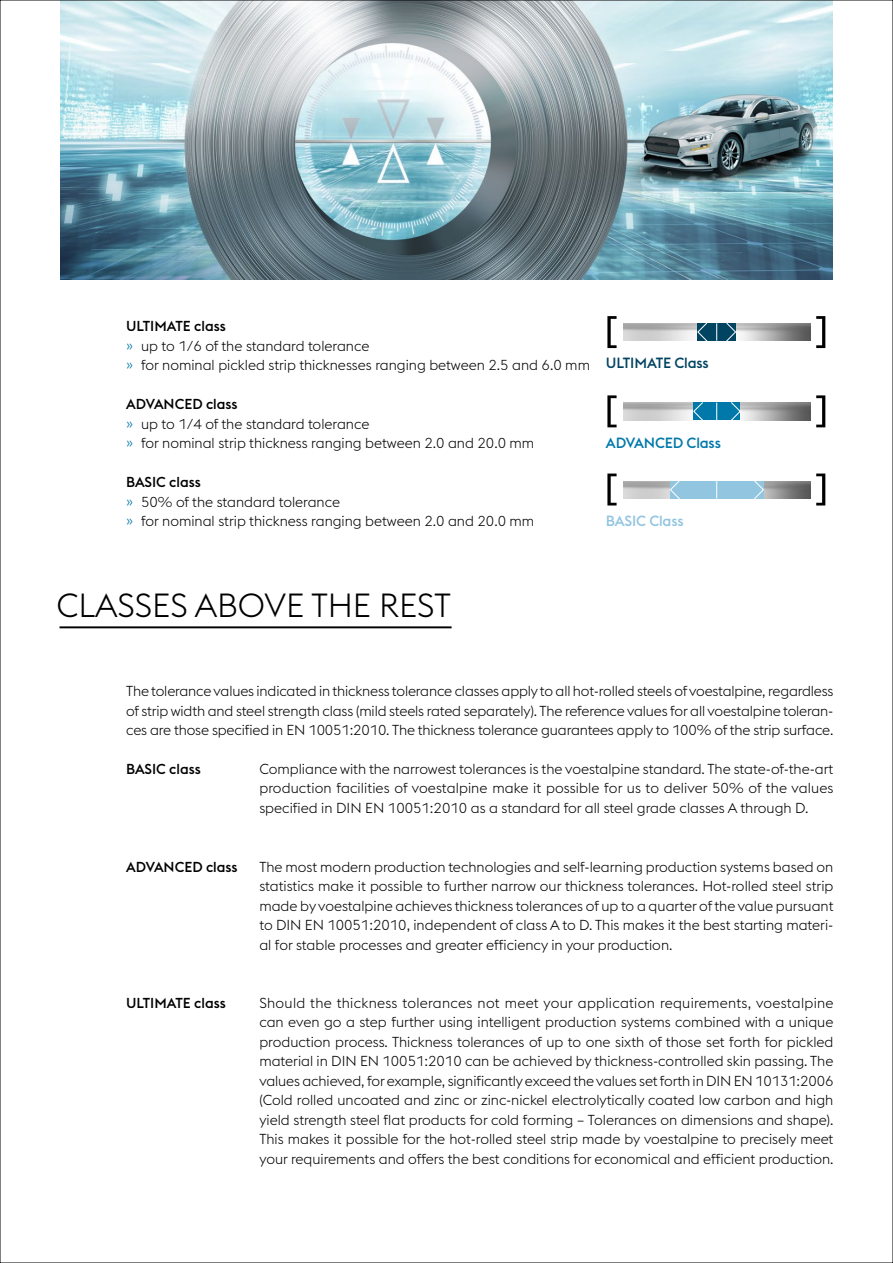
<style>
.page{position:relative;width:893px;height:1263px;background:#fff}
.page>*{position:absolute;margin:0;border:0;box-sizing:border-box;transform-origin:0 0}
.t1{font:300 33px "voestalpine";color:#000}
.t2{font:500 14.55px "voestalpine";letter-spacing:-.01em;color:#004462}
.t3{font:500 14.55px "voestalpine";letter-spacing:-.01em;color:#0078aa}
.t4{font:500 14.55px "voestalpine";letter-spacing:-.01em;color:#92c5e0}
.t5{font:300 14.25px/19.5px "voestalpine";color:#000;text-align:justify}
.t6{font:500 14.25px "voestalpine";color:#000}
.s1{font-weight:500}
.s2{color:#0078aa}
</style>
<div class="page">
<img style="left:60px;top:2px;width:773px;height:278px">
<svg style="left:607px;top:316px;width:10px;height:32px"></svg>
<svg style="left:816px;top:316px;width:9px;height:32px"></svg>
<img style="left:623px;top:323px;width:187px;height:18px">
<div style="left:698px;top:323px;width:38px;height:18px;background:#004462"></div>
<svg style="left:716px;top:323px;width:1px;height:18px"></svg>
<svg style="left:698px;top:323px;width:10px;height:18px"></svg>
<svg style="left:726px;top:323px;width:10px;height:18px"></svg>
<svg style="left:607px;top:473px;width:10px;height:32px"></svg>
<svg style="left:816px;top:473px;width:9px;height:32px"></svg>
<img style="left:623px;top:481px;width:187px;height:17px">
<div style="left:670px;top:481px;width:94px;height:17px;background:#92c5e0"></div>
<svg style="left:716px;top:481px;width:1px;height:17px"></svg>
<svg style="left:670px;top:481px;width:10px;height:17px"></svg>
<svg style="left:754px;top:481px;width:10px;height:17px"></svg>
<svg style="left:607px;top:395px;width:10px;height:32px"></svg>
<svg style="left:816px;top:395px;width:9px;height:32px"></svg>
<img style="left:623px;top:403px;width:187px;height:17px">
<div style="left:693px;top:403px;width:47px;height:17px;background:#0078aa"></div>
<svg style="left:716px;top:403px;width:1px;height:17px"></svg>
<svg style="left:693px;top:403px;width:10px;height:17px"></svg>
<svg style="left:731px;top:403px;width:9px;height:17px"></svg>
<hr style="left:60px;top:626px;width:392px;height:2px;background:#000">
<p class="t5" style="left:126px;top:317px;width:465px;text-align:left"><span class="s1">ULTIMATE class<br></span><span class="s2">»</span> up to 1/6 of the standard tolerance<br><span class="s2">»</span> for nominal pickled strip thicknesses ranging between 2.5 and 6.0 mm</p>
<p class="t5" style="left:126px;top:395px;width:410px;text-align:left"><span class="s1">ADVANCED class<br></span><span class="s2">»</span> up to 1/4 of the standard tolerance<br><span class="s2">»</span> for nominal strip thickness ranging between 2.0 and 20.0 mm</p>
<p class="t5" style="left:126px;top:473px;width:410px;text-align:left"><span class="s1">BASIC class<br></span><span class="s2">»</span> 50% of the standard tolerance<br><span class="s2">»</span> for nominal strip thickness ranging between 2.0 and 20.0 mm</p>
<p class="t2" style="left:606px;top:354px;width:104px">ULTIMATE Class</p>
<p class="t3" style="left:606px;top:434px;width:116px">ADVANCED Class</p>
<p class="t4" style="left:606px;top:512px;width:79px">BASIC Class</p>
<h1 class="t1" style="left:57px;top:587px;width:396px">CLASSES ABOVE THE REST</h1>
<p class="t5" style="left:126px;top:681px;width:709px">The tolerance values indicated in thickness tolerance classes apply to all hot-rolled steels of voestalpine, regardless of strip width and steel strength class (mild steels rated separately). The reference values for all voestalpine toleran&shy;ces are those specified in EN 10051:2010. The thickness tolerance guarantees apply to 100% of the strip surface.</p>
<p class="t6" style="left:126px;top:760px;width:76px">BASIC class</p>
<p class="t5" style="left:259px;top:759px;width:575px">Compliance with the narrowest tolerances is the voestalpine standard. The state-of-the-art production facilities of voestalpine make it possible for us to deliver 50% of the values specified in DIN EN 10051:2010 as a standard for all steel grade classes A through D.</p>
<p class="t6" style="left:126px;top:858px;width:113px">ADVANCED class</p>
<p class="t6" style="left:126px;top:994px;width:101px">ULTIMATE class</p>
<p class="t5" style="left:259px;top:857px;width:576px">The most modern production technologies and self-learning production systems based on statistics make it possible to further narrow our thickness tolerances. Hot-rolled steel strip made by voestalpine achieves thickness tolerances of up to a quarter of the value pursuant to DIN EN 10051:2010, independent of class A to D. This makes it the best starting materi&shy;al for stable processes and greater efficiency in your production.</p>
<p class="t5" style="left:259px;top:993px;width:576px">Should the thickness tolerances not meet your application requirements, voestalpine can even go a step further using intelligent production systems combined with a unique production process. Thickness tolerances of up to one sixth of those set forth for pickled material in DIN EN 10051:2010 can be achieved by thickness-controlled skin passing. The values achieved, for example, significantly exceed the values set forth in DIN EN 10131:2006 (Cold rolled uncoated and zinc or zinc-nickel electrolytically coated low carbon and high yield strength steel flat products for cold forming – Tolerances on dimensions and shape).<br>This makes it possible for the hot-rolled steel strip made by voestalpine to precisely meet your requirements and offers the best conditions for economical and efficient production.</p>
</div>
